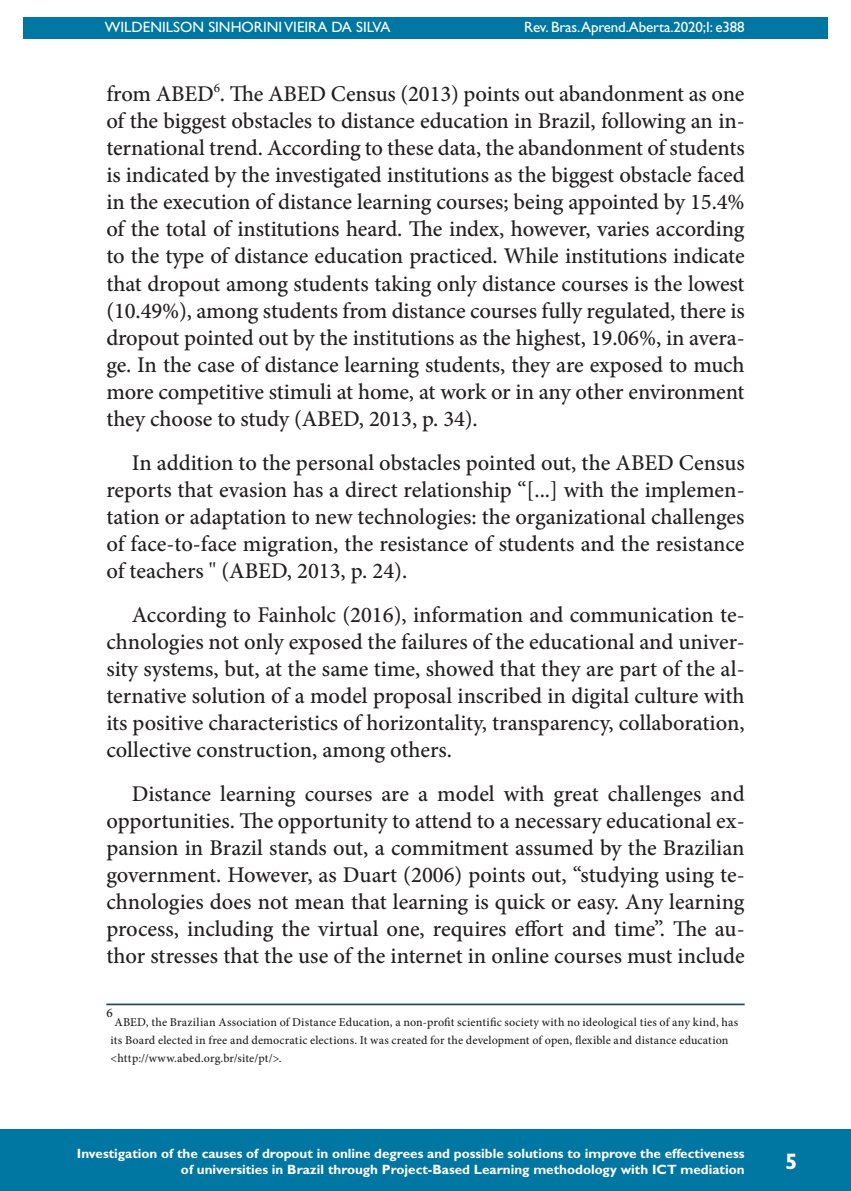
<style>
.page{position:relative;width:851px;height:1191px;background:#fff}
.page>*{position:absolute;margin:0;border:0;box-sizing:border-box;transform-origin:0 0}
.Texto_corrido{font:500 22.5px/27px "Minion Pro";letter-spacing:-.005em;color:#231f20;text-align:justify}
.t1{font:700 22.5px "Gill Sans Std";color:#fff}
.t2{font:15px "Gill Sans Std";color:#fff}
.t3{font:700 13.5px/16.2px "Gill Sans Std";color:#fff;text-align:right}
.Nota_de_rodapé_-_1a{font:500 13.05px "Minion Pro";color:#231f20}
.Nota_de_rodapé_-_1a-2{font:500 12px/18px "Minion Pro";letter-spacing:.015em;color:#231f20}
</style>
<div class="page">
<hr style="left:104px;top:0;width:1px;height:467px;background:#0076a3">
<div style="left:23px;top:17px;width:804px;height:21px;background:#0076a3"></div>
<div style="left:0;top:1129px;width:850px;height:62px;background:#0076a3"></div>
<hr style="left:106px;top:1003px;width:638px;height:1px;background:#0076a3">
<hr style="left:106px;top:1004px;width:638px;height:1px;background:#231f20">
<p class="t2" style="left:105px;top:18px;width:287px">WILDENILSON SINHORINI VIEIRA DA SILVA</p>
<p class="t2" style="left:524px;top:18px;width:222px">Rev. Bras.Aprend.Aberta.2020;I: e388</p>
<p class="Texto_corrido" style="left:106px;top:81px;width:639px">from ABED<sup>6</sup>. The ABED Census (2013) points out abandonment as one of the biggest obstacles to distance education in Brazil, following an in&shy;ternational trend. According to these data, the abandonment of students is indicated by the investigated institutions as the biggest obstacle faced in the execution of distance learning courses; being appointed by 15.4% of the total of institutions heard. The index, however, varies according to the type of distance education practiced. While institutions indicate that dropout among students taking only distance courses is the lowest (10.49%), among students from distance courses fully regulated, there is dropout pointed out by the institutions as the highest, 19.06%, in avera&shy;ge. In the case of distance learning students, they are exposed to much more competitive stimuli at home, at work or in any other environment they choose to study (ABED, 2013, p. 34).</p>
<p class="Texto_corrido" style="left:106px;top:449px;width:639px;text-indent:26px">In addition to the personal obstacles pointed out, the ABED Census reports that evasion has a direct relationship “[...] with the implemen&shy;tation or adaptation to new technologies: the organizational challenges of face-to-face migration, the resistance of students and the resistance of teachers " (ABED, 2013, p. 24).</p>
<p class="Texto_corrido" style="left:106px;top:601px;width:639px;text-indent:26px">According to Fainholc (2016), information and communication te&shy;chnologies not only exposed the failures of the educational and univer&shy;sity systems, but, at the same time, showed that they are part of the al&shy;ternative solution of a model proposal inscribed in digital culture with its positive characteristics of horizontality, transparency, collaboration, collective construction, among others.</p>
<p class="Texto_corrido" style="left:106px;top:780px;width:639px;text-indent:26px">Distance learning courses are a model with great challenges and opportunities. The opportunity to attend to a necessary educational ex&shy;pansion in Brazil stands out, a commitment assumed by the Brazilian government. However, as Duart (2006) points out, “studying using te&shy;chnologies does not mean that learning is quick or easy. Any learning process, including the virtual one, requires effort and time”. The au&shy;thor stresses that the use of the internet in online courses must include</p>
<p class="Nota_de_rodapé_-_1a" style="left:106px;top:1004px;width:8px">6</p>
<p class="Nota_de_rodapé_-_1a-2" style="left:111px;top:1013px;width:629px;text-indent:4px">ABED, the Brazilian Association of Distance Education, a non-profit scientific society with no ideological ties of any kind, has its Board elected in free and democratic elections. It was created for the development of open, flexible and distance education &lt;http://www.abed.org.br/site/pt/&gt;.</p>
<p class="t3" style="left:77px;top:1145px;width:669px">Investigation of the causes of dropout in online degrees and possible solutions to improve the effectiveness of universities in Brazil through Project-Based Learning methodology with ICT mediation</p>
<p class="t1" style="left:785px;top:1148px;width:14px">5</p>
</div>
